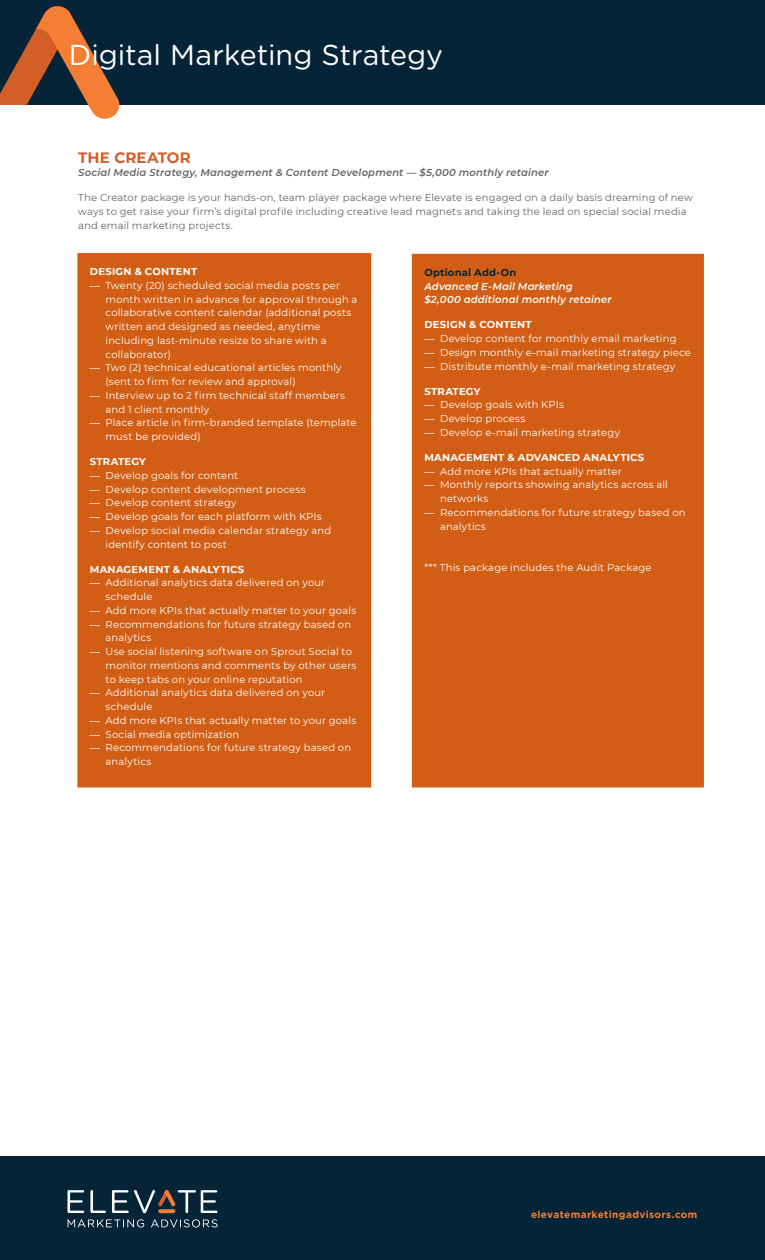
<style>
.page{position:relative;width:765px;height:1260px;background:#fff}
.page>*{position:absolute;margin:0;border:0;box-sizing:border-box;transform-origin:0 0}
.t1{font:28.75px "Gotham Rounded";color:#fff}
.t2{font:700 15px "Montserrat";letter-spacing:.005em;color:#d25f27}
.t3{font:10px/13.8px "Montserrat";letter-spacing:.015em;color:#fff}
.t4{font:10px/13.8px "Montserrat";letter-spacing:.015em;color:#63656a}
.t5{font:700 10px "Montserrat";letter-spacing:.025em;color:#fff}
.t6{font:italic 600 10px "Montserrat";letter-spacing:.015em;color:#63656a}
.t7{font:italic 600 10px/13.8px "Montserrat";letter-spacing:.015em;color:#fff}
.t8{font:700 10px "Gotham";letter-spacing:.04em;color:#f47f34}
.t9{font:700 10px "Montserrat";letter-spacing:.02em;color:#052438}
.s1{font-family:"Avenir"}
</style>
<div class="page">
<div style="left:0;top:0;width:765px;height:105px;background:#052438"></div>
<div style="left:0;top:1156px;width:765px;height:104px;background:#052438"></div>
<svg style="left:0;top:6px;width:120px;height:113px"></svg>
<svg style="left:68px;top:1190px;width:16px;height:23px"></svg>
<svg style="left:90px;top:1190px;width:16px;height:23px"></svg>
<svg style="left:67px;top:1219px;width:77px;height:9px"></svg>
<svg style="left:151px;top:1219px;width:67px;height:9px"></svg>
<svg style="left:112px;top:1190px;width:105px;height:23px"></svg>
<div style="left:0;top:105px;width:84px;height:19px;background:#fff"></div>
<div style="left:78px;top:254px;width:293px;height:533px;background:#d15e14"></div>
<div style="left:77px;top:253px;width:294px;height:535px;border:1px solid #d15e14"></div>
<div style="left:412px;top:254px;width:291px;height:533px;background:#d15e14"></div>
<div style="left:412px;top:254px;width:292px;height:534px;border:1px solid #d15e14"></div>
<p class="t1" style="left:69px;top:35px;width:376px">Digital Marketing Strategy</p>
<h2 class="t2" style="left:78px;top:147px;width:114px">THE CREATOR</h2>
<p class="t6" style="left:78px;top:166px;width:472px">Social Media Strategy, Management &amp; Content Development — $5,000 monthly retainer</p>
<p class="t4" style="left:78px;top:191px;width:616px">The Creator package is your hands-on, team player package where Elevate is engaged on a daily basis dreaming of new ways to get raise your firm’s digital profile including creative lead magnets and taking the lead on special social media and email marketing projects.</p>
<p class="t5" style="left:90px;top:264px;width:109px">DESIGN &amp; CONTENT</p>
<p class="t3" style="left:106px;top:278px;width:253px;text-indent:-16px"><span class="s1">—</span> Twenty (20) scheduled social media posts per month written in advance for approval through a collaborative content calendar (additional posts written and designed as needed, anytime including last-minute resize to share with a collaborator)</p>
<p class="t3" style="left:106px;top:361px;width:238px;text-indent:-16px"><span class="s1">—</span> Two (2) technical educational articles monthly (sent to firm for review and approval)</p>
<p class="t3" style="left:106px;top:388px;width:241px;text-indent:-16px"><span class="s1">—</span> Interview up to 2 firm technical staff members and 1 client monthly</p>
<p class="t3" style="left:106px;top:416px;width:253px;text-indent:-16px"><span class="s1">—</span> Place article in firm-branded template (template must be provided)</p>
<p class="t5" style="left:90px;top:454px;width:58px">STRATEGY</p>
<p class="t3" style="left:90px;top:468px;width:150px"><span class="s1">—</span> Develop goals for content</p>
<p class="t3" style="left:90px;top:482px;width:217px"><span class="s1">—</span> Develop content development process</p>
<p class="t3" style="left:90px;top:496px;width:148px"><span class="s1">—</span> Develop content strategy</p>
<p class="t3" style="left:90px;top:509px;width:233px"><span class="s1">—</span> Develop goals for each platform with KPIs</p>
<p class="t3" style="left:106px;top:523px;width:227px;text-indent:-16px"><span class="s1">—</span> Develop social media calendar strategy and identify content to post</p>
<p class="t5" style="left:90px;top:562px;width:156px">MANAGEMENT &amp; ANALYTICS</p>
<p class="t3" style="left:106px;top:576px;width:221px;text-indent:-16px"><span class="s1">—</span> Additional analytics data delivered on your schedule</p>
<p class="t3" style="left:90px;top:603px;width:268px"><span class="s1">—</span> Add more KPIs that actually matter to your goals</p>
<p class="t3" style="left:106px;top:617px;width:247px;text-indent:-16px"><span class="s1">—</span> Recommendations for future strategy based on analytics</p>
<p class="t3" style="left:106px;top:644px;width:252px;text-indent:-16px"><span class="s1">—</span> Use social listening software on Sprout Social to monitor mentions and comments by other users to keep tabs on your online reputation</p>
<p class="t3" style="left:106px;top:686px;width:221px;text-indent:-16px"><span class="s1">—</span> Additional analytics data delivered on your schedule</p>
<p class="t3" style="left:90px;top:713px;width:268px"><span class="s1">—</span> Add more KPIs that actually matter to your goals</p>
<p class="t3" style="left:90px;top:727px;width:151px"><span class="s1">—</span> Social media optimization</p>
<p class="t3" style="left:106px;top:741px;width:247px;text-indent:-16px"><span class="s1">—</span> Recommendations for future strategy based on analytics</p>
<p class="t9" style="left:424px;top:265px;width:94px">Optional Add-On</p>
<p class="t7" style="left:424px;top:279px;width:189px">Advanced E-Mail Marketing $2,000 additional monthly retainer</p>
<p class="t5" style="left:424px;top:318px;width:109px">DESIGN &amp; CONTENT</p>
<p class="t3" style="left:424px;top:331px;width:254px"><span class="s1">—</span> Develop content for monthly email marketing</p>
<p class="t3" style="left:424px;top:345px;width:268px"><span class="s1">—</span> Design monthly e-mail marketing strategy piece</p>
<p class="t3" style="left:424px;top:359px;width:253px"><span class="s1">—</span> Distribute monthly e-mail marketing strategy</p>
<p class="t5" style="left:424px;top:384px;width:58px">STRATEGY</p>
<p class="t3" style="left:424px;top:398px;width:141px"><span class="s1">—</span> Develop goals with KPIs</p>
<p class="t3" style="left:424px;top:411px;width:102px"><span class="s1">—</span> Develop process</p>
<p class="t3" style="left:424px;top:425px;width:197px"><span class="s1">—</span> Develop e-mail marketing strategy</p>
<p class="t5" style="left:424px;top:450px;width:221px">MANAGEMENT &amp; ADVANCED ANALYTICS</p>
<p class="t3" style="left:424px;top:464px;width:199px"><span class="s1">—</span> Add more KPIs that actually matter</p>
<p class="t3" style="left:440px;top:478px;width:229px;text-indent:-16px"><span class="s1">—</span> Monthly reports showing analytics across all networks</p>
<p class="t3" style="left:440px;top:505px;width:247px;text-indent:-16px"><span class="s1">—</span> Recommendations for future strategy based on analytics</p>
<p class="t3" style="left:424px;top:560px;width:229px">*** This package includes the Audit Package</p>
<p class="t8" style="left:531px;top:1209px;width:168px">elevatemarketingadvisors.com</p>
</div>
